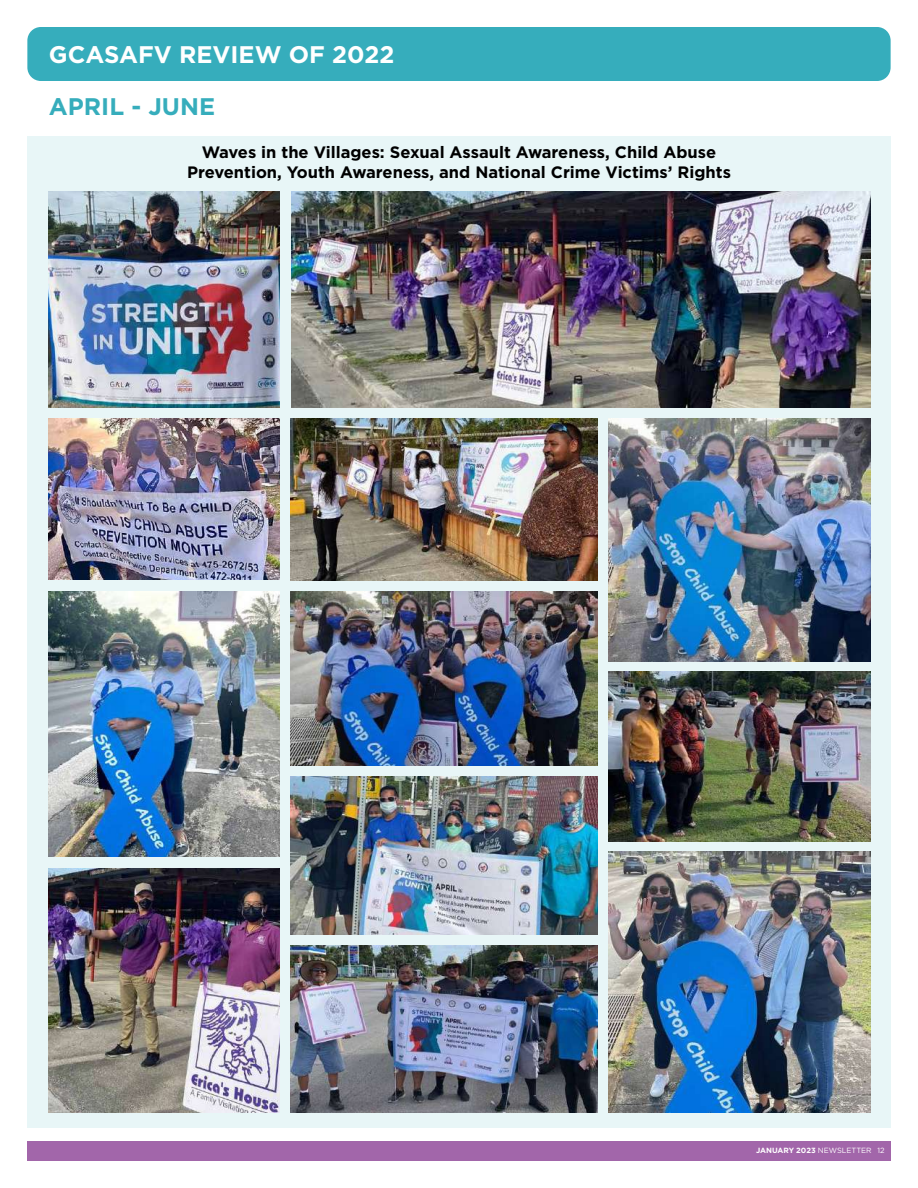
<style>
.page{position:relative;width:918px;height:1188px;background:#fff}
.page>*{position:absolute;margin:0;border:0;box-sizing:border-box;transform-origin:0 0}
.t1{font:700 24px "Gotham";color:#fff}
.t2{font:700 24px "Gotham";color:#36adbc}
.t3{font:700 16.5px/19.8px "Gotham";color:#000;text-align:center}
.t4{font:7.5px "Gotham";color:#fff}
.s1{font-weight:700}
</style>
<div class="page">
<div style="left:27px;top:1142px;width:864px;height:19px;background:#a266aa"></div>
<div style="left:27px;top:27px;width:864px;height:54px;background:#36adbc;border-radius:14px"></div>
<div style="left:27px;top:136px;width:864px;height:992px;background:#e8f6f7"></div>
<img style="left:290px;top:776px;width:307px;height:158px">
<img style="left:608px;top:672px;width:262px;height:170px">
<img style="left:290px;top:418px;width:307px;height:162px">
<img style="left:291px;top:192px;width:579px;height:216px">
<img style="left:48px;top:868px;width:232px;height:245px">
<img style="left:48px;top:192px;width:232px;height:216px">
<img style="left:290px;top:946px;width:307px;height:167px">
<img style="left:608px;top:418px;width:262px;height:243px">
<img style="left:48px;top:418px;width:232px;height:161px">
<img style="left:48px;top:591px;width:232px;height:265px">
<img style="left:608px;top:852px;width:262px;height:261px">
<img style="left:290px;top:591px;width:307px;height:174px">
<h1 class="t1" style="left:49px;top:39px;width:347px">GCASAFV REVIEW OF 2022</h1>
<h1 class="t2" style="left:49px;top:91px;width:168px">APRIL - JUNE</h1>
<p class="t3" style="left:187px;top:143px;width:546px">Waves in the Villages: Sexual Assault Awareness, Child Abuse<br>Prevention, Youth Awareness, and National Crime Victims’ Rights</p>
<p class="t4" style="left:756px;top:1146px;width:130px"><span class="s1">JANUARY 2023</span> NEWSLETTER 12</p>
</div>
